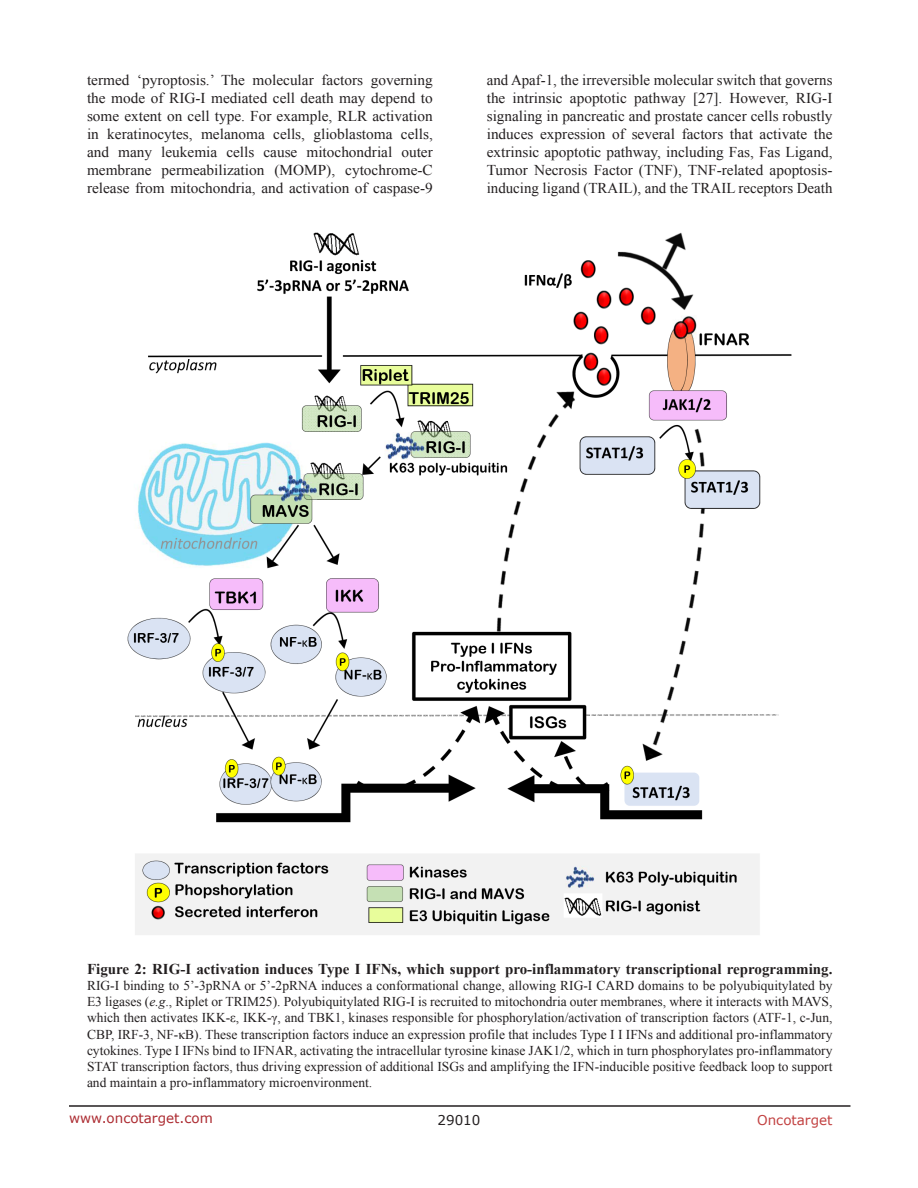
<style>
.page{position:relative;width:918px;height:1188px;background:#fff}
.page>*{position:absolute;margin:0;border:0;box-sizing:border-box;transform-origin:0 0}
.BodyText{font:15px/18px "Times New Roman";color:#231f20;text-align:justify}
.figuretext{font:700 15px "Times New Roman";color:#231f20}
.figuretext-2{font:13.5px/16.2px "Times New Roman";color:#231f20;text-align:justify}
.t1{font:13.5px "Verdana";color:#ac2b31}
.t2{font:13.5px "Verdana";color:#c24141}
.t3{font:13.5px "Verdana";color:#231f20}
.s1{font-style:italic}
</style>
<div class="page">
<hr style="left:69px;top:1105px;width:781px;height:2px;background:#231f20">
<img style="left:127px;top:232px;width:665px;height:703px">
<p class="BodyText" style="left:87px;top:71px;width:347px">termed ‘pyroptosis.’ The molecular factors governing the mode of RIG-I mediated cell death may depend to some extent on cell type. For example, RLR activation in keratinocytes, melanoma cells, glioblastoma cells, and many leukemia cells cause mitochondrial outer membrane permeabilization (MOMP), cytochrome-C release from mitochondria, and activation of caspase-9</p>
<p class="BodyText" style="left:487px;top:71px;width:347px">and Apaf-1, the irreversible molecular switch that governs the intrinsic apoptotic pathway [27]. However, RIG-I signaling in pancreatic and prostate cancer cells robustly induces expression of several factors that activate the extrinsic apoptotic pathway, including Fas, Fas Ligand, Tumor Necrosis Factor (TNF), TNF-related apoptosis&shy;inducing ligand (TRAIL), and the TRAIL receptors Death</p>
<p class="figuretext" style="left:87px;top:958px;width:747px">Figure 2: RIG-I activation induces Type I IFNs, which support pro-inflammatory transcriptional reprogramming.</p>
<p class="figuretext-2" style="left:87px;top:977px;width:747px">RIG-I binding to 5’-3pRNA or 5’-2pRNA induces a conformational change, allowing RIG-I CARD domains to be polyubiquitylated by E3 ligases (<span class="s1">e.g</span>., Riplet or TRIM25). Polyubiquitylated RIG-I is recruited to mitochondria outer membranes, where it interacts with MAVS, which then activates IKK-ε, IKK-γ, and TBK1, kinases responsible for phosphorylation/activation of transcription factors (ATF-1, c-Jun, CBP, IRF-3, NF-κB). These transcription factors induce an expression profile that includes Type I I IFNs and additional pro-inflammatory cytokines. Type I IFNs bind to IFNAR, activating the intracellular tyrosine kinase JAK1/2, which in turn phosphorylates pro-inflammatory STAT transcription factors, thus driving expression of additional ISGs and amplifying the IFN-inducible positive feedback loop to support and maintain a pro-inflammatory microenvironment.</p>
<p class="t1" style="left:69px;top:1109px;width:145px">www.oncotarget.com</p>
<p class="t3" style="left:438px;top:1111px;width:44px">29010</p>
<p class="t2" style="left:757px;top:1111px;width:77px">Oncotarget</p>
</div>
